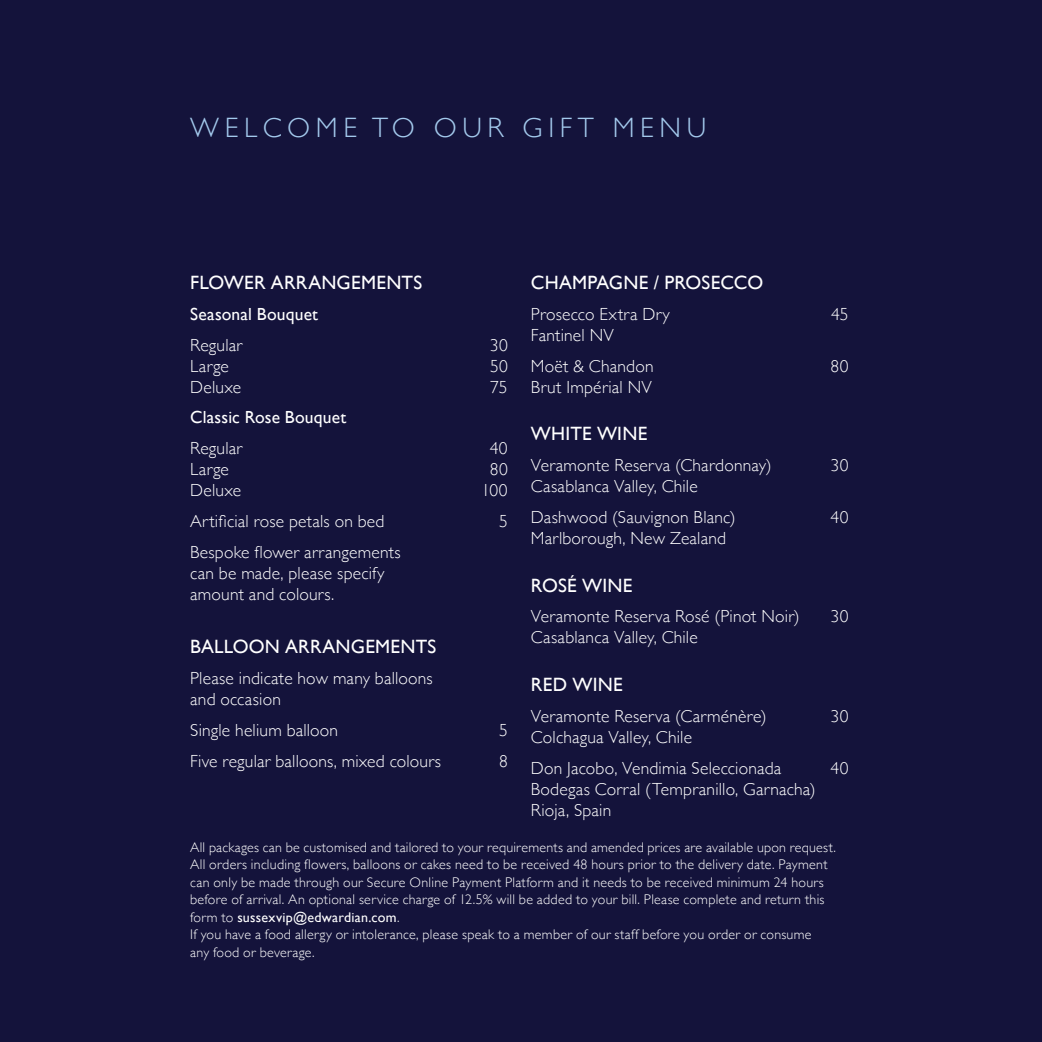
<style>
.page{position:relative;width:1042px;height:1042px;background:#14133b}
.page>*{position:absolute;margin:0;border:0;box-sizing:border-box;transform-origin:0 0}
.t1{font:300 28px "Gill Sans";letter-spacing:.2em;color:#a3c9ec}
.t2{font:19.25px "Gill Sans";letter-spacing:.01em;color:#fff}
.t3{font:300 17.5px/21px "Gill Sans";letter-spacing:.01em;color:#fff}
.t4{font:17.5px "Gill Sans";letter-spacing:.01em;color:#fff}
.t5{font:300 14px/17.5px "Gill Sans";letter-spacing:.02em;color:#fff}
.s1{font-weight:400}
</style>
<div class="page">
<h1 class="t1" style="left:190px;top:106px;width:517px">WELCOME TO OUR GIFT MENU</h1>
<p class="t2" style="left:190px;top:271px;width:233px">FLOWER ARRANGEMENTS</p>
<p class="t4" style="left:190px;top:303px;width:129px">Seasonal Bouquet</p>
<p class="t3" style="left:190px;top:333px;width:54px">Regular</p>
<p class="t3" style="left:490px;top:333px;width:19px">30</p>
<p class="t3" style="left:190px;top:354px;width:40px">Large</p>
<p class="t3" style="left:490px;top:354px;width:19px">50</p>
<p class="t3" style="left:190px;top:375px;width:52px">Deluxe</p>
<p class="t3" style="left:490px;top:375px;width:19px">75</p>
<p class="t4" style="left:190px;top:407px;width:157px">Classic Rose Bouquet</p>
<p class="t3" style="left:190px;top:437px;width:54px">Regular</p>
<p class="t3" style="left:490px;top:437px;width:19px">40</p>
<p class="t3" style="left:190px;top:458px;width:40px">Large</p>
<p class="t3" style="left:490px;top:458px;width:19px">80</p>
<p class="t3" style="left:190px;top:479px;width:52px">Deluxe</p>
<p class="t3" style="left:481px;top:479px;width:28px">100</p>
<p class="t3" style="left:190px;top:510px;width:196px">Artificial rose petals on bed</p>
<p class="t3" style="left:499px;top:510px;width:10px">5</p>
<p class="t3" style="left:190px;top:541px;width:212px">Bespoke flower arrangements can be made, please specify amount and colours.</p>
<p class="t2" style="left:190px;top:635px;width:248px">BALLOON ARRANGEMENTS</p>
<p class="t3" style="left:190px;top:667px;width:244px">Please indicate how many balloons and occasion</p>
<p class="t3" style="left:190px;top:718px;width:149px">Single helium balloon</p>
<p class="t3" style="left:499px;top:718px;width:10px">5</p>
<p class="t3" style="left:190px;top:749px;width:252px">Five regular balloons, mixed colours</p>
<p class="t3" style="left:499px;top:749px;width:10px">8</p>
<p class="t2" style="left:531px;top:271px;width:234px">CHAMPAGNE / PROSECCO</p>
<p class="t3" style="left:531px;top:302px;width:140px">Prosecco Extra Dry</p>
<p class="t3" style="left:831px;top:302px;width:19px">45</p>
<p class="t3" style="left:531px;top:319px;width:124px;line-height:31px">Fantinel NV<br>Moët &amp; Chandon</p>
<p class="t3" style="left:830px;top:354px;width:19px">80</p>
<p class="t3" style="left:531px;top:375px;width:122px">Brut Impérial NV</p>
<p class="t2" style="left:531px;top:422px;width:118px">WHITE WINE</p>
<p class="t3" style="left:531px;top:454px;width:242px">Veramonte Reserva (Chardonnay)</p>
<p class="t3" style="left:830px;top:454px;width:19px">30</p>
<p class="t3" style="left:531px;top:470px;width:206px;line-height:31px">Casablanca Valley, Chile<br>Dashwood (Sauvignon Blanc)</p>
<p class="t3" style="left:830px;top:506px;width:19px">40</p>
<p class="t3" style="left:531px;top:527px;width:197px">Marlborough, New Zealand</p>
<p class="t2" style="left:531px;top:574px;width:103px">ROSÉ WINE</p>
<p class="t3" style="left:531px;top:605px;width:270px">Veramonte Reserva Rosé (Pinot Noir)</p>
<p class="t3" style="left:830px;top:605px;width:19px">30</p>
<p class="t3" style="left:531px;top:626px;width:168px">Casablanca Valley, Chile</p>
<p class="t2" style="left:531px;top:673px;width:93px">RED WINE</p>
<p class="t3" style="left:531px;top:705px;width:237px">Veramonte Reserva (Carménère)</p>
<p class="t3" style="left:830px;top:705px;width:19px">30</p>
<p class="t3" style="left:531px;top:721px;width:252px;line-height:31px">Colchagua Valley, Chile<br>Don Jacobo, Vendimia Seleccionada</p>
<p class="t3" style="left:830px;top:757px;width:19px">40</p>
<p class="t3" style="left:531px;top:778px;width:286px">Bodegas Corral (Tempranillo, Garnacha)<br>Rioja, Spain</p>
<p class="t5" style="left:190px;top:838px;width:647px">All packages can be customised and tailored to your requirements and amended prices are available upon request.<br>All orders including flowers, balloons or cakes need to be received 48 hours prior to the delivery date. Payment can only be made through our Secure Online Payment Platform and it needs to be received minimum 24 hours before of arrival. An optional service charge of 12.5% will be added to your bill. Please complete and return this form to <span class="s1">sussexvip@edwardian.com</span>.<br>If you have a food allergy or intolerance, please speak to a member of our staff before you order or consume<br>any food or beverage.</p>
</div>
